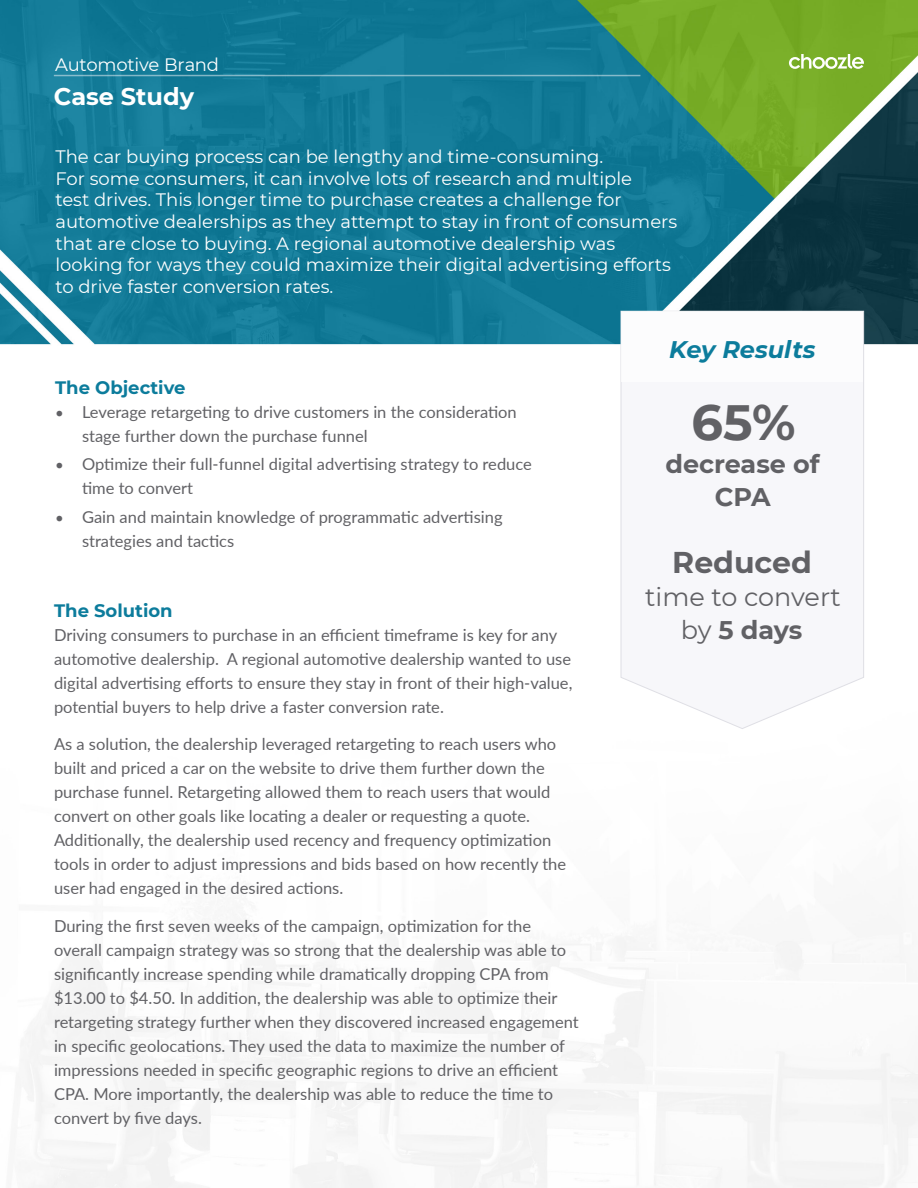
<style>
.page{position:relative;width:918px;height:1188px;background:#fff}
.page>*{position:absolute;margin:0;border:0;box-sizing:border-box;transform-origin:0 0}
.t1{font:700 49.5px "Montserrat";color:#616165}
.t2{font:700 30px "Montserrat";color:#616165}
.t3{font:25.5px/33px "Montserrat";color:#616165;text-align:center}
.t4{font:700 25.5px/33px "Montserrat";color:#616165;text-align:center}
.t5{font:italic 700 24px "Montserrat";color:#0c7c9c}
.t6{font:700 24px "Montserrat";color:#fff}
.t7{font:18px/21.6px "Montserrat";color:#fff}
.t8{font:700 18px "Montserrat";color:#0c7c9c}
.t9{font:16.5px/24px "Lato";color:#616165}
.s1{font-size:15px}
.s2{font-weight:700}
</style>
<div class="page">
<img style="left:0;top:0;width:918px;height:1188px">
<hr style="left:54px;top:75px;width:586px;height:1px;background:#f7f7fa">
<svg style="left:789px;top:54px;width:75px;height:15px"></svg>
<svg style="left:620px;top:310px;width:244px;height:419px"></svg>
<div style="left:621px;top:312px;width:242px;height:70px;background:#fff"></div>
<p class="t7" style="left:55px;top:54px;width:165px">Automotive Brand</p>
<h3 class="t6" style="left:54px;top:79px;width:142px">Case Study</h3>
<p class="t7" style="left:55px;top:145px;width:623px">The car buying process can be lengthy and time-consuming.<br>For some consumers, it can involve lots of research and multiple<br>test drives. This longer time to purchase creates a challenge for automotive dealerships as they attempt to stay in front of consumers that are close to buying. A regional automotive dealership was looking for ways they could maximize their digital advertising efforts to drive faster conversion rates.</p>
<p class="t8" style="left:55px;top:375px;width:132px">The Objective</p>
<p class="t9" style="left:82px;top:399px;width:436px;text-indent:-27px"><span class="s1">•</span> Leverage retargeting to drive customers in the consideration stage further down the purchase funnel</p>
<p class="t9" style="left:82px;top:452px;width:451px;text-indent:-27px"><span class="s1">•</span> Optimize their full-funnel digital advertising strategy to reduce time to convert</p>
<p class="t9" style="left:82px;top:504px;width:422px;text-indent:-27px"><span class="s1">•</span> Gain and maintain knowledge of programmatic advertising strategies and tactics</p>
<p class="t8" style="left:54px;top:597px;width:120px">The Solution</p>
<p class="t9" style="left:54px;top:622px;width:520px">Driving consumers to purchase in an efficient timeframe is key for any automotive dealership. A regional automotive dealership wanted to use digital advertising efforts to ensure they stay in front of their high-value, potential buyers to help drive a faster conversion rate.</p>
<p class="t9" style="left:54px;top:731px;width:514px">As a solution, the dealership leveraged retargeting to reach users who built and priced a car on the website to drive them further down the purchase funnel. Retargeting allowed them to reach users that would convert on other goals like locating a dealer or requesting a quote.<br>Additionally, the dealership used recency and frequency optimization tools in order to adjust impressions and bids based on how recently the user had engaged in the desired actions.</p>
<p class="t9" style="left:54px;top:913px;width:526px">During the first seven weeks of the campaign, optimization for the overall campaign strategy was so strong that the dealership was able to significantly increase spending while dramatically dropping CPA from $13.00 to $4.50. In addition, the dealership was able to optimize their retargeting strategy further when they discovered increased engagement in specific geolocations. They used the data to maximize the number of impressions needed in specific geographic regions to drive an efficient CPA. More importantly, the dealership was able to reduce the time to convert by five days.</p>
<h3 class="t5" style="left:669px;top:332px;width:148px">Key Results</h3>
<h1 class="t1" style="left:692px;top:387px;width:105px">65%</h1>
<h3 class="t4" style="left:665px;top:446px;width:156px">decrease of<br>CPA</h3>
<h2 class="t2" style="left:672px;top:541px;width:141px">Reduced</h2>
<h3 class="t3" style="left:645px;top:580px;width:197px">time to convert by <span class="s2">5 days</span></h3>
</div>
